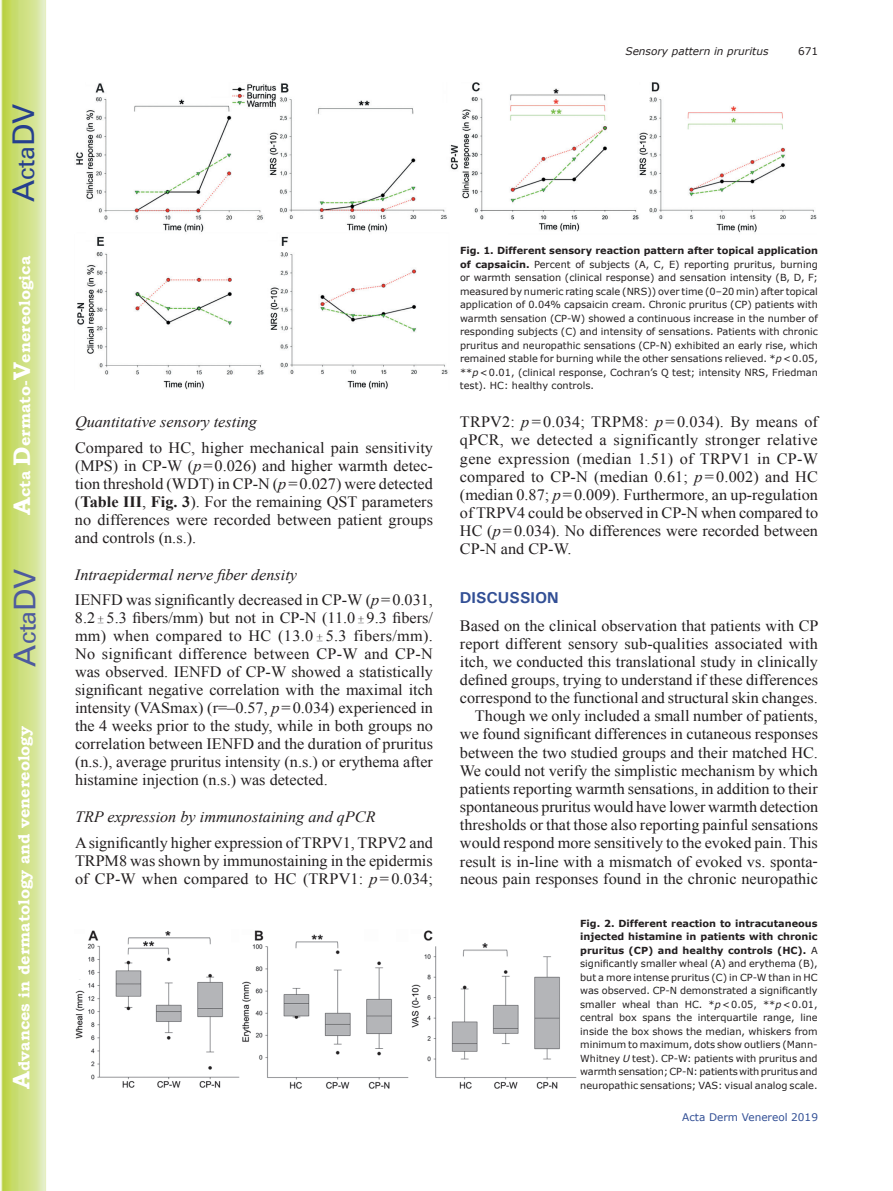
<style>
.page{position:relative;width:893px;height:1191px;background:#fff}
.page>*{position:absolute;margin:0;border:0;box-sizing:border-box;transform-origin:0 0}
.t1{font:30px "Univers";color:#4d5a9e}
.t2{font:30px "Univers";color:#253f8e}
.t3{font:15.75px/18.1px "Times New Roman";color:#231f20;text-align:justify}
.t4{font:italic 15.75px "Times New Roman";color:#231f20}
.t5{font:700 15.75px "Bookman Old Style";color:#fff}
.t6{font:700 15.75px "Univers";color:#324f95}
.t7{font:italic 10.5px "Verdana";color:#231f20}
.t8{font:10.5px "Verdana";color:#324f95}
.t9{font:10.5px "Verdana";color:#231f20}
.t10{font:9.75px/13.5px "Verdana";color:#231f20;text-align:justify}
.s1{font-size:24px}
.s2{font-style:italic}
.s3{font-weight:700}
.s4{font-family:"Perpetua";font-size:10.5px}
</style>
<div class="page">
<svg style="left:1px;top:0;width:45px;height:1191px;background:#cfe084"></svg>
<img style="left:76px;top:83px;width:740px;height:306px">
<img style="left:75px;top:930px;width:501px;height:158px">
<h1 class="t2" style="left:6px;top:202px;width:100px;rotate:-90deg">A<span class="s1">cta</span>DV</h1>
<p class="t5" style="left:15px;top:515px;width:260px;rotate:-90deg"><span class="s1">A</span>cta <span class="s1">D</span>ermato-<span class="s1">V</span>enereologica</p>
<h1 class="t1" style="left:7px;top:666px;width:100px;rotate:-90deg">A<span class="s1">cta</span>DV</h1>
<p class="t5" style="left:15px;top:1088px;width:364px;rotate:-90deg"><span class="s1">A</span>dvances in dermatology and venereology</p>
<p class="t7" style="left:625px;top:44px;width:145px">Sensory pattern in pruritus</p>
<p class="t9" style="left:798px;top:44px;width:22px">671</p>
<p class="t4" style="left:75px;top:411px;width:184px">Quantitative sensory testing</p>
<p class="t3" style="left:75px;top:438px;width:360px">Compared to HC, higher mechanical pain sensitivity (MPS) in CP-W (<span class="s2">p</span>=0.026) and higher warmth detec&shy;tion threshold (WDT) in CP-N (<span class="s2">p</span>=0.027) were detected (<span class="s3">Table III</span>, <span class="s3">Fig. 3</span>). For the remaining QST parameters no differences were recorded between patient groups and controls (n.s.).</p>
<p class="t3" style="left:75px;top:561px;width:359px;line-height:25.5px"><span class="s2">Intraepidermal nerve fiber density<br></span>IENFD was significantly decreased in CP-W (<span class="s2">p</span>=0.031,</p>
<p class="t3" style="left:75px;top:608px;width:360px">8.2 <span class="s4">±</span> 5.3 fibers/mm) but not in CP-N (11.0 <span class="s4">±</span> 9.3 fibers/ mm) when compared to HC (13.0 <span class="s4">±</span> 5.3 fibers/mm).<br>No significant difference between CP-W and CP-N was observed. IENFD of CP-W showed a statistically significant negative correlation with the maximal itch intensity (VASmax) (r=–0.57, <span class="s2">p</span>=0.034) experienced in the 4 weeks prior to the study, while in both groups no correlation between IENFD and the duration of pruritus (n.s.), average pruritus intensity (n.s.) or erythema after histamine injection (n.s.) was detected.</p>
<p class="t4" style="left:75px;top:806px;width:302px">TRP expression by immunostaining and qPCR</p>
<p class="t3" style="left:75px;top:833px;width:359px">A significantly higher expression of TRPV1, TRPV2 and TRPM8 was shown by immunostaining in the epidermis of CP-W when compared to HC (TRPV1: <span class="s2">p</span>=0.034;</p>
<p class="t10" style="left:460px;top:244px;width:359px"><span class="s3">Fig. 1. Different sensory reaction pattern after topical application of capsaicin.</span> Percent of subjects (A, C, E) reporting pruritus, burning or warmth sensation (clinical response) and sensation intensity (B, D, F; measured by numeric rating scale (NRS)) over time (0–20 min) after topical application of 0.04% capsaicin cream. Chronic pruritus (CP) patients with warmth sensation (CP-W) showed a continuous increase in the number of responding subjects (C) and intensity of sensations. Patients with chronic pruritus and neuropathic sensations (CP-N) exhibited an early rise, which remained stable for burning while the other sensations relieved. *<span class="s2">p</span>&lt;0.05, **<span class="s2">p</span>&lt;0.01, (clinical response, Cochran’s Q test; intensity NRS, Friedman test). HC: healthy controls.</p>
<p class="t3" style="left:460px;top:413px;width:360px">TRPV2: <span class="s2">p</span> = 0.034; TRPM8: <span class="s2">p</span> = 0.034). By means of qPCR, we detected a significantly stronger relative gene expression (median 1.51) of TRPV1 in CP-W compared to CP-N (median 0.61; <span class="s2">p</span> = 0.002) and HC (median 0.87; <span class="s2">p</span>=0.009). Furthermore, an up-regulation of TRPV4 could be observed in CP-N when compared to HC (<span class="s2">p</span>=0.034). No differences were recorded between CP-N and CP-W.</p>
<p class="t6" style="left:460px;top:588px;width:100px">DISCUSSION</p>
<p class="t3" style="left:460px;top:616px;width:360px;text-align:right">Based on the clinical observation that patients with CP report different sensory sub-qualities associated with itch, we conducted this translational study in clinically defined groups, trying to understand if these differences correspond to the functional and structural skin changes.<br>Though we only included a small number of patients, we found significant differences in cutaneous responses between the two studied groups and their matched HC.<br>We could not verify the simplistic mechanism by which patients reporting warmth sensations, in addition to their spontaneous pruritus would have lower warmth detection thresholds or that those also reporting painful sensations would respond more sensitively to the evoked pain. This result is in-line with a mismatch of evoked vs. sponta&shy;neous pain responses found in the chronic neuropathic</p>
<p class="t10" style="left:580px;top:916px;width:239px"><span class="s3">Fig. 2. Different reaction to intracutaneous injected histamine in patients with chronic pruritus (CP) and healthy controls (HC).</span> A significantly smaller wheal (A) and erythema (B), but a more intense pruritus (C) in CP-W than in HC was observed. CP-N demonstrated a significantly smaller wheal than HC. *<span class="s2">p</span>&lt;0.05, **<span class="s2">p</span>&lt;0.01, central box spans the interquartile range, line inside the box shows the median, whiskers from minimum to maximum, dots show outliers (Mann-Whitney <span class="s2">U</span> test). CP-W: patients with pruritus and warmth sensation; CP-N: patients with pruritus and neuropathic sensations; VAS: visual analog scale.</p>
<p class="t8" style="left:682px;top:1110px;width:137px">Acta Derm Venereol 2019</p>
</div>
